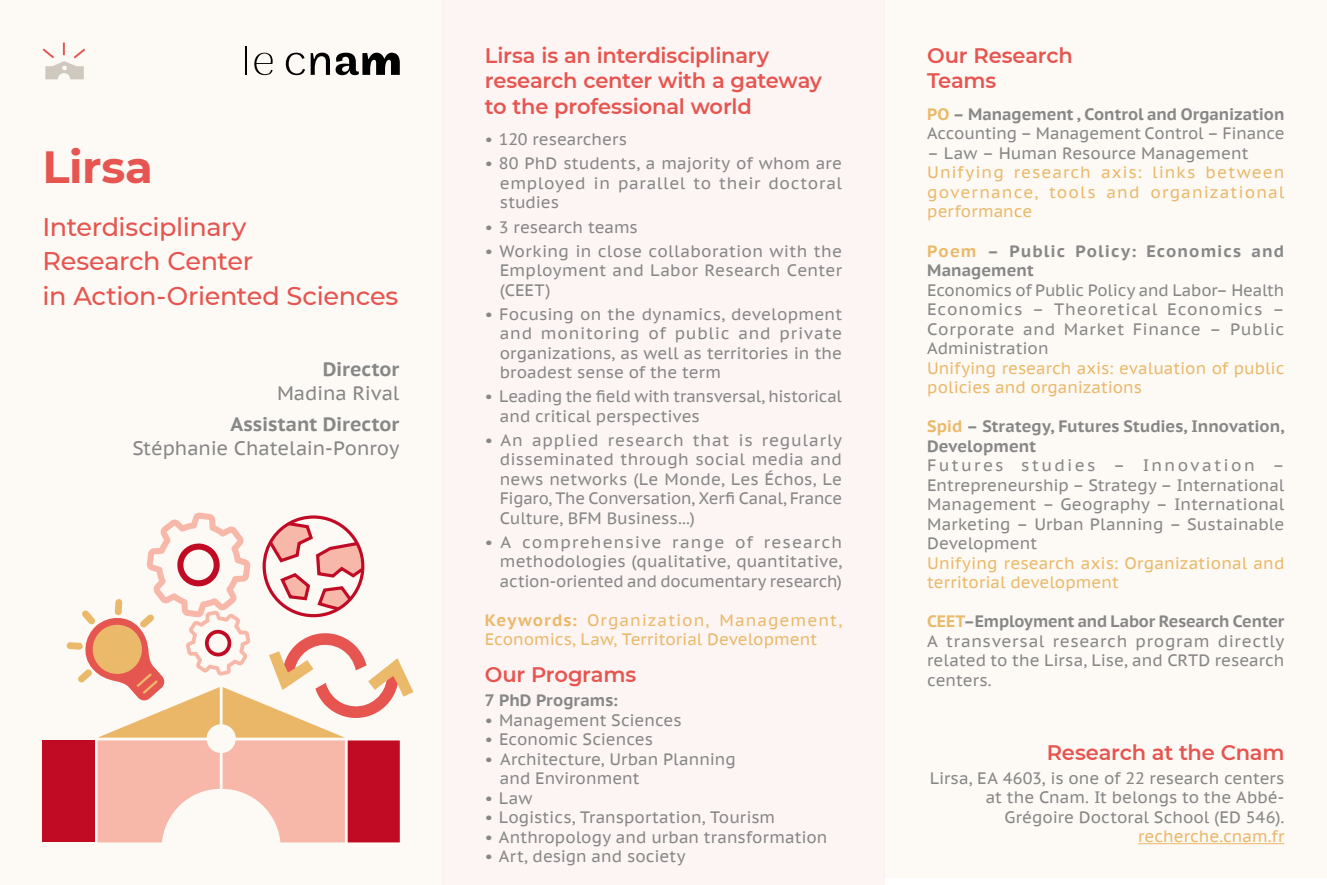
<style>
.page{position:relative;width:1327px;height:885px;background:#fff}
.page>*{position:absolute;margin:0;border:0;box-sizing:border-box;transform-origin:0 0}
.t1{font:700 45px "Montserrat";letter-spacing:-.005em;color:#e6554f}
.t2{font:500 25.5px/34.5px "Montserrat";letter-spacing:-.015em;color:#e6554f}
.t3{font:600 21px/25.5px "Montserrat";letter-spacing:-.01em;color:#e6554f}
.t4{font:19.5px "PT Sans Caption";letter-spacing:-.005em;color:#878787}
.t5{font:700 19.5px "PT Sans Caption";letter-spacing:-.005em;color:#878787}
.t6{font:16.5px/19.5px "PT Sans Caption";color:#878787;text-align:justify}
.t7{font:16.5px/19.5px "PT Sans Caption";letter-spacing:.005em;color:#eab96a}
.t8{font:700 16.5px/19.5px "PT Sans Caption";letter-spacing:.005em;color:#878787}
.t9{font:700 16.5px/19.5px "PT Sans Caption";letter-spacing:.06em;color:#878787}
.t10{font:16.5px "PT Sans Caption";color:#eab769}
.s1{font-weight:700}
.s2{font-weight:700;color:#eab96a}
.s3{color:#eab96a}
</style>
<div class="page">
<div style="left:884px;top:0;width:443px;height:878px;background:#fdfaf6"></div>
<div style="left:442px;top:0;width:442px;height:884px;background:#fdf5f4"></div>
<div style="left:0;top:0;width:442px;height:884px;background:#fdfaf6"></div>
<svg style="left:42px;top:43px;width:43px;height:36px"></svg>
<hr style="left:1138px;top:843px;width:146px;height:1px;background:#eab769">
<svg style="left:254px;top:53px;width:19px;height:22px"></svg>
<svg style="left:246px;top:47px;width:1px;height:28px"></svg>
<svg style="left:286px;top:53px;width:19px;height:22px"></svg>
<svg style="left:311px;top:53px;width:19px;height:22px"></svg>
<svg style="left:336px;top:53px;width:64px;height:22px"></svg>
<div style="left:43px;top:740px;width:52px;height:102px;background:#c10b25"></div>
<svg style="left:67px;top:512px;width:346px;height:330px"></svg>
<h1 class="t1" style="left:43px;top:139px;width:112px">Lirsa</h1>
<h2 class="t2" style="left:43px;top:209px;width:357px">Interdisciplinary<br>Research Center<br>in Action-Oriented Sciences</h2>
<p class="t5" style="left:323px;top:358px;width:78px">Director</p>
<p class="t4" style="left:277px;top:382px;width:124px">Madina Rival</p>
<p class="t5" style="left:230px;top:413px;width:171px">Assistant Director</p>
<p class="t4" style="left:132px;top:437px;width:268px">Stéphanie Chatelain-Ponroy</p>
<p class="t3" style="left:485px;top:43px;width:339px">Lirsa is an interdisciplinary research center with a gateway to the professional world</p>
<p class="t6" style="left:485px;top:130px;width:144px">• 120 researchers</p>
<p class="t6" style="left:500px;top:154px;width:344px;text-indent:-15px">• 80 PhD students, a majority of whom are employed in parallel to their doctoral studies</p>
<p class="t6" style="left:485px;top:217px;width:154px">• 3 research teams</p>
<p class="t6" style="left:500px;top:241px;width:344px;text-indent:-15px">• Working in close collaboration with the Employment and Labor Research Center (CEET)</p>
<p class="t6" style="left:500px;top:304px;width:344px;text-indent:-15px">• Focusing on the dynamics, development and monitoring of public and private organizations, as well as territories in the broadest sense of the term</p>
<p class="t6" style="left:500px;top:387px;width:344px;text-indent:-15px">• Leading the field with transversal, historical and critical perspectives</p>
<p class="t6" style="left:500px;top:430px;width:344px;text-indent:-15px">• An applied research that is regularly disseminated through social media and news networks (Le Monde, Les Échos, Le Figaro, The Conversation, Xerfi Canal, France Culture, BFM Business...)</p>
<p class="t6" style="left:500px;top:532px;width:344px;text-indent:-15px">• A comprehensive range of research methodologies (qualitative, quantitative, action-oriented and documentary research)</p>
<p class="t7" style="left:485px;top:610px;width:359px"><span class="s1">Keywords:</span> Organization, Management,<br>Economics, Law, Territorial Development</p>
<p class="t3" style="left:927px;top:43px;width:147px">Our Research<br>Teams</p>
<p class="t6" style="left:927px;top:105px;width:359px"><span class="s2">PO</span> <span class="s1">– Management , Control and Organization<br></span>Accounting – Management Control – Finance</p>
<p class="t6" style="left:927px;top:144px;width:323px">– Law – Human Resource Management</p>
<p class="t7" style="left:927px;top:163px;width:359px;text-align:justify">Unifying research axis: links between governance, tools and organizational performance</p>
<p class="t9" style="left:927px;top:241px;width:359px"><span class="s3">Poem</span> – Public Policy: Economics and<br>Management</p>
<p class="t6" style="left:927px;top:280px;width:359px">Economics of Public Policy and Labor– Health Economics – Theoretical Economics – Corporate and Market Finance – Public Administration</p>
<p class="t7" style="left:927px;top:358px;width:359px">Unifying research axis: evaluation of public policies and organizations</p>
<p class="t8" style="left:927px;top:417px;width:359px"><span class="s3">Spid</span> – Strategy, Futures Studies, Innovation,<br>Development</p>
<p class="t6" style="left:927px;top:456px;width:359px">Futures studies – Innovation – Entrepreneurship – Strategy – International Management – Geography – International Marketing – Urban Planning – Sustainable Development</p>
<p class="t7" style="left:927px;top:553px;width:359px">Unifying research axis: Organizational and territorial development</p>
<p class="t6" style="left:927px;top:612px;width:359px"><span class="s2">CEET</span><span class="s1">–Employment and Labor Research Center </span>A transversal research program directly related to the Lirsa, Lise, and CRTD research</p>
<p class="t3" style="left:485px;top:661px;width:153px">Our Programs</p>
<p class="t6" style="left:927px;top:670px;width:66px">centers.</p>
<p class="t8" style="left:485px;top:691px;width:134px">7 PhD Programs:</p>
<p class="t6" style="left:485px;top:710px;width:198px">• Management Sciences</p>
<p class="t6" style="left:485px;top:730px;width:170px">• Economic Sciences</p>
<p class="t6" style="left:500px;top:749px;width:237px;text-indent:-15px">• Architecture, Urban Planning and Environment</p>
<p class="t6" style="left:485px;top:788px;width:49px">• Law</p>
<p class="t6" style="left:485px;top:808px;width:292px">• Logistics, Transportation, Tourism</p>
<p class="t6" style="left:485px;top:827px;width:344px">• Anthropology and urban transformation</p>
<p class="t6" style="left:485px;top:847px;width:202px">• Art, design and society</p>
<p class="t3" style="left:1046px;top:739px;width:239px">Research at the Cnam</p>
<p class="t6" style="left:929px;top:768px;width:356px;text-align:right">Lirsa, EA 4603, is one of 22 research centers at the Cnam. It belongs to the Abbé-<br>Grégoire Doctoral School (ED 546).</p>
<p class="t10" style="left:1138px;top:827px;width:148px">recherche.cnam.fr</p>
</div>
